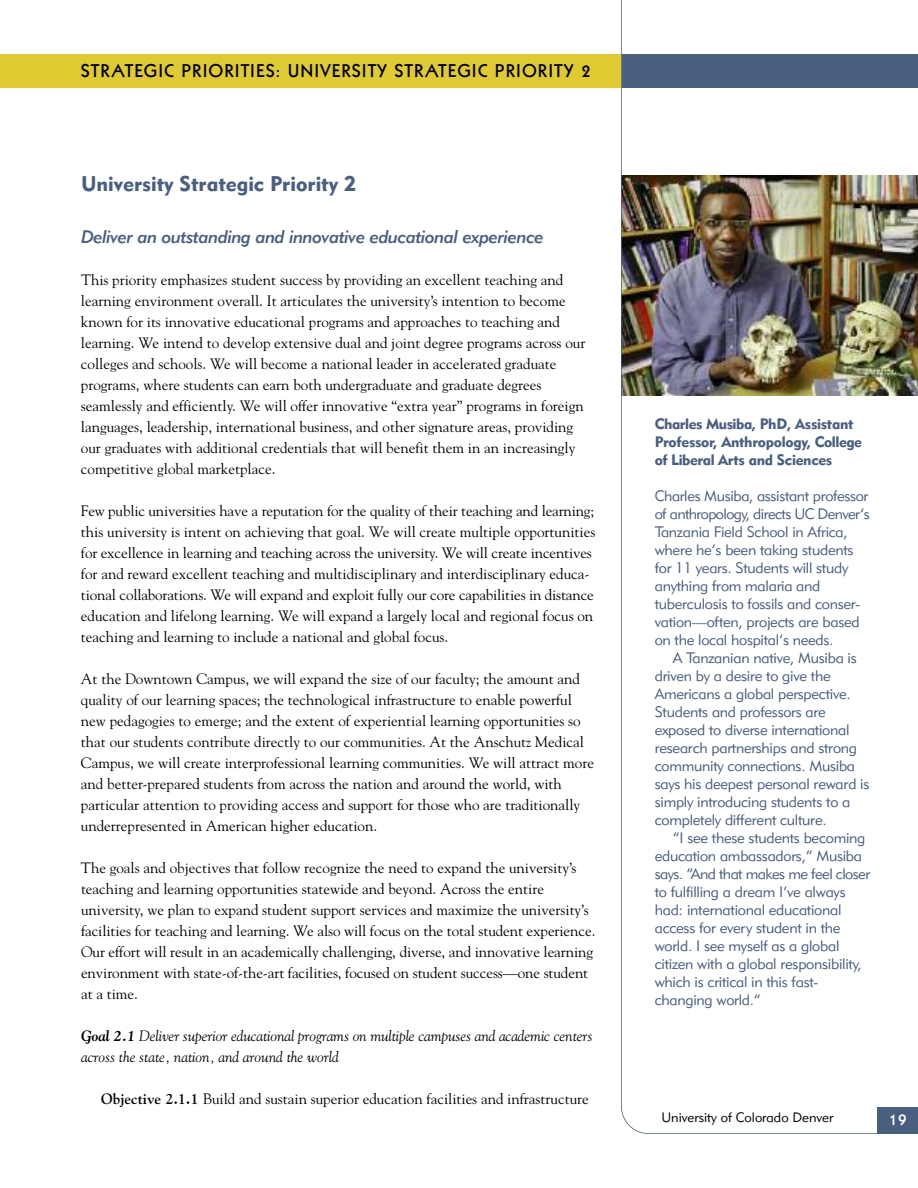
<style>
.page{position:relative;width:918px;height:1188px;background:#fff}
.page>*{position:absolute;margin:0;border:0;box-sizing:border-box;transform-origin:0 0}
.t1{font:21px "Geometric 415 BT Black A";color:#485f7f}
.t2{font:18px "Geometric 415 BT Medium Italic A";letter-spacing:-.015em;color:#485f7f}
.t3{font:18px "Geometric 231 BT Bold C";letter-spacing:.055em;color:#000}
.t4{font:16.5px "Geometric 231 BT Bold C";color:#fff}
.t5{font:15px/21px "Goudy";color:#000}
.t6{font:15px/18px "Geometric 415 BT Lite A";letter-spacing:-.015em;color:#485f7f}
.t7{font:italic 15px/21px "Goudy";letter-spacing:-.005em;color:#000}
.t8{font:15px/18px "Geometric 415 BT Black A";letter-spacing:-.02em;color:#485f7f}
.t9{font:13.5px "Geometric 415 BT Lite A";color:#000}
.s1{font-weight:700}
</style>
<div class="page">
<div style="left:0;top:54px;width:621px;height:34px;background:#dfcb31"></div>
<img style="left:621px;top:0;width:297px;height:1134px">
<div style="left:878px;top:1107px;width:40px;height:27px;background:#485f7f"></div>
<p class="t3" style="left:81px;top:64px;width:512px">STRATEGIC PRIORITIES: UNIVERSITY STRATEGIC PRIORITY 2</p>
<h1 class="t1" style="left:81px;top:176px;width:277px">University Strategic Priority 2</h1>
<p class="t2" style="left:81px;top:230px;width:464px">Deliver an outstanding and innovative educational experience</p>
<p class="t5" style="left:81px;top:269px;width:506px">This priority emphasizes student success by providing an excellent teaching and learning environment overall. It articulates the university’s intention to become known for its innovative educational programs and approaches to teaching and learning. We intend to develop extensive dual and joint degree programs across our colleges and schools. We will become a national leader in accelerated graduate programs, where students can earn both undergraduate and graduate degrees seamlessly and efficiently. We will offer innovative “extra year” programs in foreign languages, leadership, international business, and other signature areas, providing our graduates with additional credentials that will benefit them in an increasingly competitive global marketplace.</p>
<p class="t5" style="left:81px;top:500px;width:516px">Few public universities have a reputation for the quality of their teaching and learning; this university is intent on achieving that goal. We will create multiple opportunities for excellence in learning and teaching across the university. We will create incentives for and reward excellent teaching and multidisciplinary and interdisciplinary educa&shy;tional collaborations. We will expand and exploit fully our core capabilities in distance education and lifelong learning. We will expand a largely local and regional focus on teaching and learning to include a national and global focus.</p>
<p class="t5" style="left:81px;top:668px;width:515px">At the Downtown Campus, we will expand the size of our faculty; the amount and quality of our learning spaces; the technological infrastructure to enable powerful new pedagogies to emerge; and the extent of experiential learning opportunities so that our students contribute directly to our communities. At the Anschutz Medical Campus, we will create interprofessional learning communities. We will attract more and better-prepared students from across the nation and around the world, with particular attention to providing access and support for those who are traditionally underrepresented in American higher education.</p>
<p class="t5" style="left:81px;top:857px;width:516px">The goals and objectives that follow recognize the need to expand the university’s teaching and learning opportunities statewide and beyond. Across the entire university, we plan to expand student support services and maximize the university’s facilities for teaching and learning. We also will focus on the total student experience.<br>Our effort will result in an academically challenging, diverse, and innovative learning environment with state-of-the-art facilities, focused on student success—one student at a time.</p>
<p class="t7" style="left:81px;top:1025px;width:513px"><span class="s1">Goal 2.1</span> Deliver superior educational programs on multiple campuses and academic centers across the state, nation, and around the world</p>
<p class="t5" style="left:101px;top:1088px;width:489px"><span class="s1">Objective 2.1.1</span> Build and sustain superior education facilities and infrastructure</p>
<p class="t8" style="left:655px;top:417px;width:209px">Charles Musiba, PhD, Assistant<br>Professor, Anthropology, College of Liberal Arts and Sciences</p>
<p class="t6" style="left:655px;top:489px;width:216px">Charles Musiba, assistant professor of anthropology, directs UC Denver’s Tanzania Field School in Africa, where he’s been taking students for 11 years. Students will study anything from malaria and tuberculosis to fossils and conser&shy;vation—often, projects are based on the local hospital’s needs.</p>
<p class="t6" style="left:655px;top:651px;width:216px;text-indent:18px">A Tanzanian native, Musiba is driven by a desire to give the<br>Americans a global perspective.<br>Students and professors are exposed to diverse international research partnerships and strong community connections. Musiba says his deepest personal reward is simply introducing students to a completely different culture.</p>
<p class="t6" style="left:655px;top:831px;width:217px;text-indent:18px">“I see these students becoming education ambassadors,” Musiba says. “And that makes me feel closer to fulfilling a dream I’ve always had: international educational access for every student in the world. I see myself as a global citizen with a global responsibility, which is critical in this fast&shy;changing world.”</p>
<p class="t9" style="left:661px;top:1112px;width:173px">University of Colorado Denver</p>
<p class="t4" style="left:888px;top:1113px;width:20px">21</p>
<p class="t4" style="left:889px;top:1113px;width:20px">19</p>
</div>
